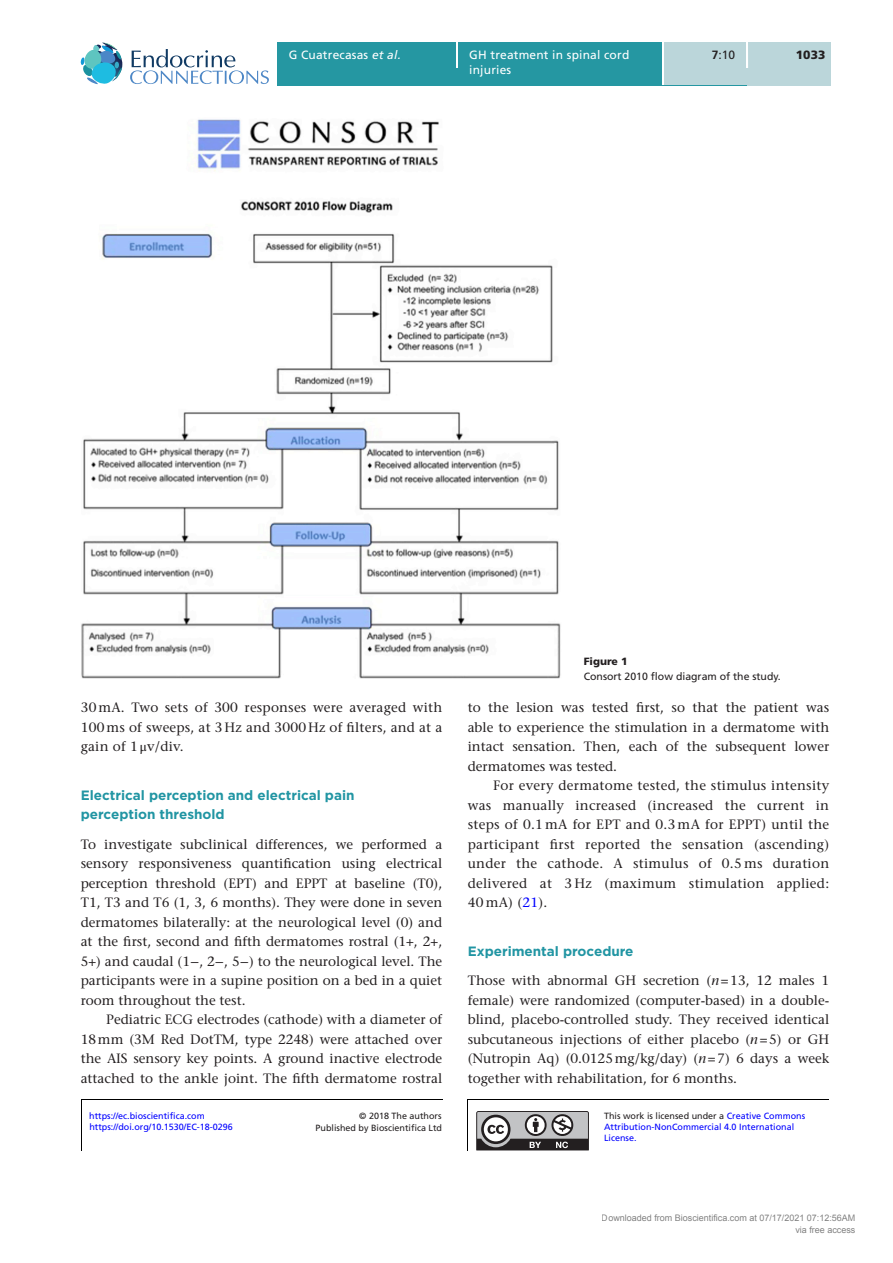
<style>
.page{position:relative;width:893px;height:1263px;background:#fff}
.page>*{position:absolute;margin:0;border:0;box-sizing:border-box;transform-origin:0 0}
.TXT{font:500 13.5px/19.5px "Stone Serif Std";color:#231f20;text-align:justify}
.TXI{font:500 13.5px/19.5px "Stone Serif Std";color:#231f20;text-align:justify}
.t1{font:700 13.5px/19.5px "Gotham";color:#2195a3}
.t2{font:12px/14.7px "Frutiger LT Std";letter-spacing:.015em;color:#fff}
.t3{font:12px "Frutiger LT Std";color:#231f20}
.t4{font:900 12px "Frutiger LT Std";color:#231f20}
.FC{font:10.5px "Frutiger LT Std";color:#231f20}
.FC-2{font:900 10.5px "Frutiger LT Std";color:#231f20}
.t5{font:9px/11.2px "Frutiger LT Std";color:#00f}
.t6{font:9px/12px "Arial";color:rgb(0 0 0/.5);text-align:right}
.t7{font:9px/11.9px "Frutiger LT Std";color:#231f20;text-align:right}
.s1{font-style:italic}
.s2{font-weight:700}
.s3{font-family:"STIX General";font-weight:400}
.s4{color:#00f}
.s5{color:#231f20}
</style>
<div class="page">
<svg style="left:130px;top:49px;width:139px;height:35px"></svg>
<svg style="left:81px;top:43px;width:41px;height:41px"></svg>
<div style="left:277px;top:51px;width:554px;height:34px;background:#2597a2"></div>
<div style="left:277px;top:43px;width:179px;height:8px;background:#2597a2"></div>
<hr style="left:456px;top:43px;width:2px;height:25px;background:#fff">
<div style="left:458px;top:43px;width:205px;height:42px;background:#2597a2"></div>
<hr style="left:663px;top:43px;width:1px;height:42px;background:#fff">
<div style="left:664px;top:43px;width:83px;height:42px;background:#bbd6da"></div>
<div style="left:747px;top:68px;width:84px;height:17px;background:#bbd6da"></div>
<div style="left:748px;top:43px;width:83px;height:25px;background:#bbd6da"></div>
<hr style="left:746px;top:43px;width:2px;height:25px;background:#fff">
<img style="left:81px;top:119px;width:480px;height:560px">
<hr style="left:468px;top:1099px;width:1px;height:52px;background:#000">
<hr style="left:468px;top:1099px;width:361px;height:1px;background:#000">
<hr style="left:81px;top:1099px;width:1px;height:52px;background:#000">
<hr style="left:81px;top:1099px;width:361px;height:1px;background:#000">
<svg style="left:476px;top:1111px;width:113px;height:39px"></svg>
<p class="t2" style="left:289px;top:48px;width:114px">G Cuatrecasas <span class="s1">et al.</span></p>
<p class="t2" style="left:469px;top:48px;width:162px">GH treatment in spinal cord injuries</p>
<p class="t3" style="left:712px;top:48px;width:25px"><span class="s2">7</span>:10</p>
<p class="t4" style="left:796px;top:48px;width:31px">1033</p>
<p class="TXT" style="left:81px;top:698px;width:363px">30mA. Two sets of 300 responses were averaged with 100ms of sweeps, at 3Hz and 3000Hz of filters, and at a gain of 1 <span class="s3">μ</span>v/div.</p>
<h2 class="t1" style="left:81px;top:785px;width:275px">Electrical perception and electrical pain perception threshold</h2>
<p class="TXT" style="left:81px;top:834px;width:363px">To investigate subclinical differences, we performed a sensory responsiveness quantification using electrical perception threshold (EPT) and EPPT at baseline (T0), T1, T3 and T6 (1, 3, 6 months). They were done in seven dermatomes bilaterally: at the neurological level (0) and at the first, second and fifth dermatomes rostral (1+, 2+, 5+) and caudal (1<span class="s3">−</span>, 2<span class="s3">−</span>, 5<span class="s3">−</span>) to the neurological level. The participants were in a supine position on a bed in a quiet room throughout the test.</p>
<p class="TXI" style="left:81px;top:1010px;width:363px;text-indent:26px">Pediatric ECG electrodes (cathode) with a diameter of 18mm (3M Red DotTM, type 2248) were attached over the AIS sensory key points. A ground inactive electrode attached to the ankle joint. The fifth dermatome rostral</p>
<p class="t5" style="left:89px;top:1110px;width:117px">https://ec.bioscientifica.com</p>
<p class="t7" style="left:315px;top:1110px;width:128px">© 2018 The authors<br>Published by Bioscientifica Ltd</p>
<p class="t5" style="left:89px;top:1121px;width:145px">https://doi.org/10.1530/EC-18-0296</p>
<p class="FC-2" style="left:584px;top:655px;width:45px">Figure 1</p>
<p class="FC" style="left:584px;top:670px;width:199px">Consort 2010 flow diagram of the study.</p>
<p class="TXI" style="left:468px;top:698px;width:363px">to the lesion was tested first, so that the patient was able to experience the stimulation in a dermatome with intact sensation. Then, each of the subsequent lower dermatomes was tested.</p>
<p class="TXI" style="left:468px;top:776px;width:363px;text-indent:26px">For every dermatome tested, the stimulus intensity was manually increased (increased the current in steps of 0.1 mA for EPT and 0.3 mA for EPPT) until the participant first reported the sensation (ascending) under the cathode. A stimulus of 0.5 ms duration delivered at 3 Hz (maximum stimulation applied:<br>40 mA) (<span class="s4">21</span>).</p>
<h2 class="t1" style="left:468px;top:941px;width:167px">Experimental procedure</h2>
<p class="TXT" style="left:468px;top:971px;width:363px">Those with abnormal GH secretion (<span class="s1">n</span>=13, 12 males 1 female) were randomized (computer-based) in a double&shy;blind, placebo-controlled study. They received identical subcutaneous injections of either placebo (<span class="s1">n</span>=5) or GH (Nutropin Aq) (0.0125mg/kg/day) (<span class="s1">n</span>=7) 6 days a week together with rehabilitation, for 6 months.</p>
<p class="t5" style="left:604px;top:1110px;width:203px"><span class="s5">This work is licensed under a</span> Creative Commons<br>Attribution-NonCommercial 4.0 International<br>License.</p>
<p class="t6" style="left:602px;top:1212px;width:255px">Downloaded from Bioscientifica.com at 07/17/2021 07:12:56AM via free access</p>
</div>
